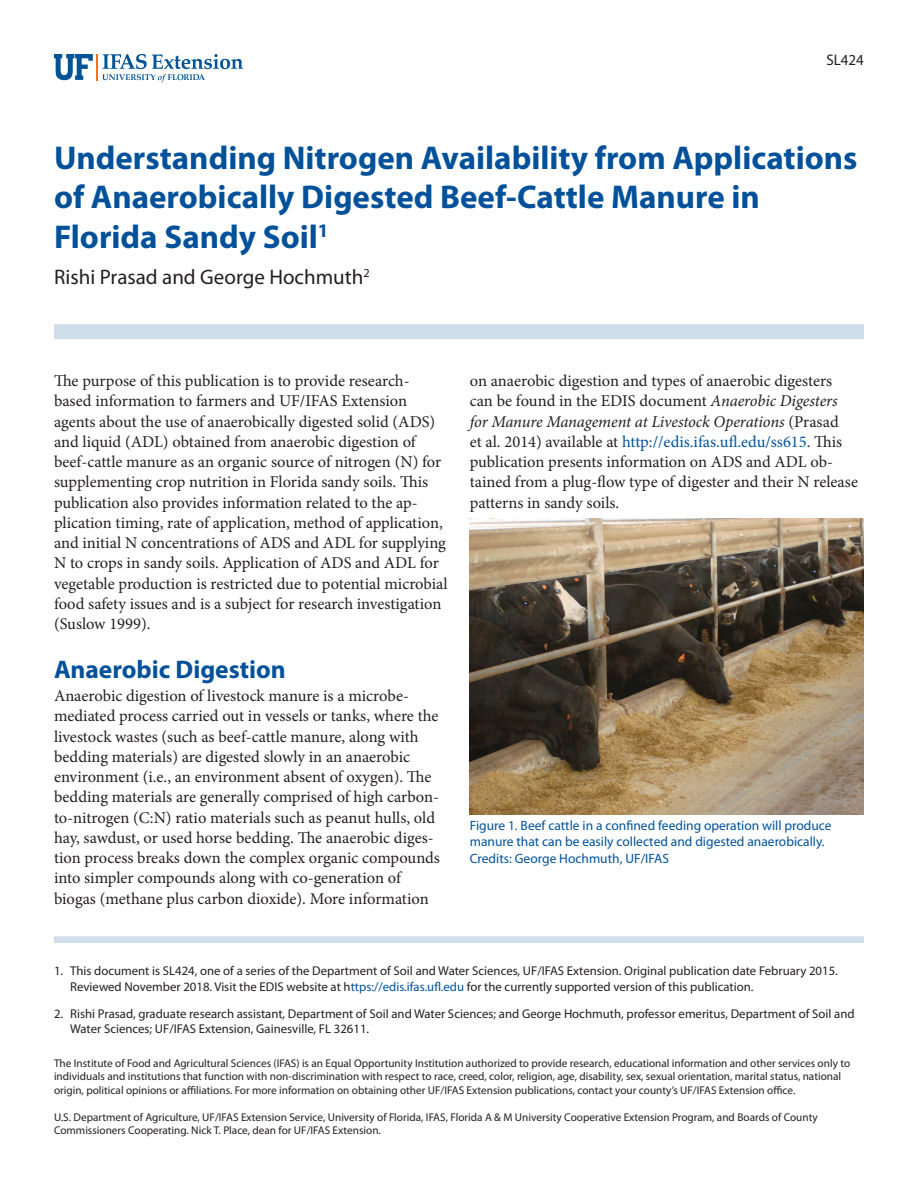
<style>
.page{position:relative;width:918px;height:1188px;background:#fff}
.page>*{position:absolute;margin:0;border:0;box-sizing:border-box;transform-origin:0 0}
.TitleRegular{font:700 33px/39.6px "Myriad Pro";color:#01519a}
.SectionHeading0{font:700 25.5px "Myriad Pro";color:#01519a}
.Author{font:21px "Myriad Pro";color:#231f20}
.Paragraph{font:16.5px/20.2px "Minion Pro";letter-spacing:-.005em;color:#231f20}
.PubNumber{font:15.3px "Myriad Pro";color:#231f20}
.FigureCaption{font:13.5px/16.5px "Myriad Pro";color:#01519a}
.t1{font:12.75px/15.3px "Myriad Pro";color:#231f20}
.Disclaimer{font:11.25px/13.5px "Myriad Pro";color:#231f20}
.s1{font-style:italic}
.s2{color:#01519a}
</style>
<div class="page">
<svg style="left:54px;top:54px;width:189px;height:28px"></svg>
<div style="left:54px;top:324px;width:810px;height:15px;background:#d0deeb"></div>
<div style="left:54px;top:936px;width:810px;height:7px;background:#d0deeb"></div>
<img style="left:470px;top:518px;width:394px;height:296px">
<p class="PubNumber" style="left:826px;top:51px;width:39px">SL424</p>
<p class="TitleRegular" style="left:54px;top:137px;width:805px">Understanding Nitrogen Availability from Applications of Anaerobically Digested Beef-Cattle Manure in<br>Florida Sandy Soil<sup>1</sup></p>
<p class="Author" style="left:54px;top:264px;width:317px">Rishi Prasad and George Hochmuth<sup>2</sup></p>
<p class="Paragraph" style="left:54px;top:371px;width:395px">The purpose of this publication is to provide research&shy;based information to farmers and UF/IFAS Extension agents about the use of anaerobically digested solid (ADS) and liquid (ADL) obtained from anaerobic digestion of beef-cattle manure as an organic source of nitrogen (N) for supplementing crop nutrition in Florida sandy soils. This publication also provides information related to the ap&shy;plication timing, rate of application, method of application, and initial N concentrations of ADS and ADL for supplying N to crops in sandy soils. Application of ADS and ADL for vegetable production is restricted due to potential microbial food safety issues and is a subject for research investigation (Suslow 1999).</p>
<p class="SectionHeading0" style="left:54px;top:653px;width:233px">Anaerobic Digestion</p>
<p class="Paragraph" style="left:54px;top:686px;width:388px">Anaerobic digestion of livestock manure is a microbe&shy;mediated process carried out in vessels or tanks, where the livestock wastes (such as beef-cattle manure, along with bedding materials) are digested slowly in an anaerobic environment (i.e., an environment absent of oxygen). The bedding materials are generally comprised of high carbon&shy;to-nitrogen (C:N) ratio materials such as peanut hulls, old hay, sawdust, or used horse bedding. The anaerobic diges&shy;tion process breaks down the complex organic compounds into simpler compounds along with co-generation of biogas (methane plus carbon dioxide). More information</p>
<p class="Paragraph" style="left:470px;top:371px;width:390px">on anaerobic digestion and types of anaerobic digesters can be found in the EDIS document <span class="s1">Anaerobic Digesters for Manure Management at Livestock Operations</span> (Prasad<br>et al. 2014) available at <span class="s2">http://edis.ifas.ufl.edu/ss615</span>. This publication presents information on ADS and ADL ob&shy;tained from a plug-flow type of digester and their N release patterns in sandy soils.</p>
<p class="FigureCaption" style="left:470px;top:817px;width:363px">Figure 1. Beef cattle in a confined feeding operation will produce manure that can be easily collected and digested anaerobically.</p>
<p class="FigureCaption" style="left:470px;top:850px;width:201px">Credits: George Hochmuth, UF/IFAS</p>
<p class="t1" style="left:70px;top:963px;width:769px;text-indent:-16px">1. This document is SL424, one of a series of the Department of Soil and Water Sciences, UF/IFAS Extension. Original publication date February 2015.<br>Reviewed November 2018. Visit the EDIS website at h<span class="s2">ttps://edis.ifas.ufl.edu</span> for the currently supported version of this publication.</p>
<p class="t1" style="left:70px;top:1006px;width:786px;text-indent:-16px">2. Rishi Prasad, graduate research assistant, Department of Soil and Water Sciences; and George Hochmuth, professor emeritus, Department of Soil and<br>Water Sciences; UF/IFAS Extension, Gainesville, FL 32611.</p>
<p class="Disclaimer" style="left:54px;top:1056px;width:798px">The Institute of Food and Agricultural Sciences (IFAS) is an Equal Opportunity Institution authorized to provide research, educational information and other services only to individuals and institutions that function with non-discrimination with respect to race, creed, color, religion, age, disability, sex, sexual orientation, marital status, national origin, political opinions or affiliations. For more information on obtaining other UF/IFAS Extension publications, contact your county’s UF/IFAS Extension office.</p>
<p class="Disclaimer" style="left:54px;top:1110px;width:765px">U.S. Department of Agriculture, UF/IFAS Extension Service, University of Florida, IFAS, Florida A &amp; M University Cooperative Extension Program, and Boards of County<br>Commissioners Cooperating. Nick T. Place, dean for UF/IFAS Extension.</p>
</div>
